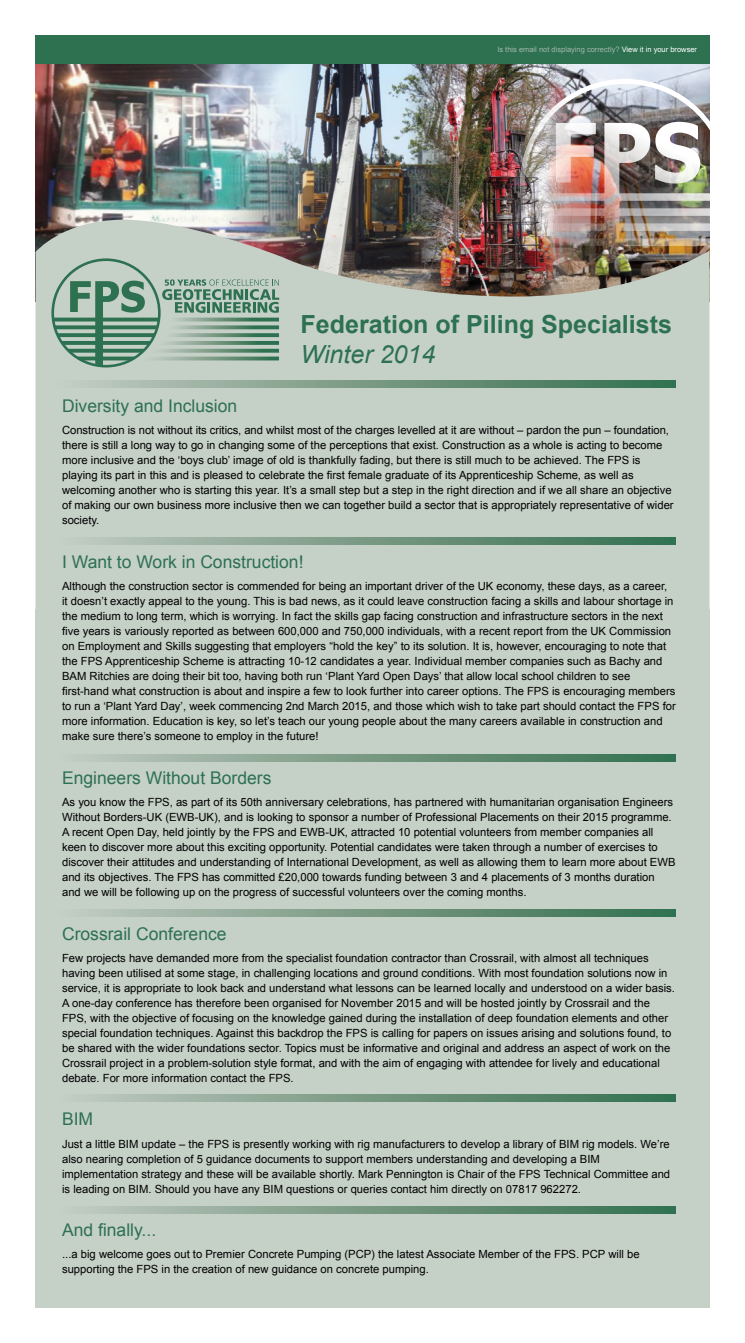
<style>
.page{position:relative;width:745px;height:1343px;background:#fff}
.page>*{position:absolute;margin:0;border:0;box-sizing:border-box;transform-origin:0 0}
.t1{font:700 25px "Arial";color:#2d7150}
.t2{font:italic 25px "Arial";color:#2d7150}
.t3{font:17.5px "Arial";color:#2d7150}
.t4{font:11.25px/15px "Arial";color:#000}
.t5{font:7.5px "Arial";color:#a3b6a8}
.s1{color:#fff}
</style>
<div class="page">
<img style="left:35px;top:64px;width:674px;height:156px">
<img style="left:519px;top:79px;width:191px;height:211px">
<img style="left:522px;top:122px;width:188px;height:166px">
<svg style="left:35px;top:220px;width:674px;height:389px;background:#bac2b8"></svg>
<div style="left:35px;top:35px;width:674px;height:29px;background:#2d7150"></div>
<svg style="left:51px;top:258px;width:228px;height:109px;background:#99b4a4"></svg>
<div style="left:35px;top:609px;width:674px;height:698px;background:#c5d0c7"></div>
<svg style="left:53px;top:380px;width:622px;height:7px;background:#7a9c86"></svg>
<svg style="left:53px;top:538px;width:622px;height:7px;background:#7a9c86"></svg>
<svg style="left:98px;top:754px;width:577px;height:7px;background:#759882"></svg>
<svg style="left:98px;top:910px;width:577px;height:7px;background:#759882"></svg>
<svg style="left:98px;top:1095px;width:577px;height:7px;background:#759882"></svg>
<svg style="left:98px;top:1206px;width:577px;height:7px;background:#759882"></svg>
<p class="t5" style="left:497px;top:44px;width:201px">Is this email not displaying correctly? <span class="s1">View it in your browser</span></p>
<h1 class="t1" style="left:300px;top:307px;width:372px">Federation of Piling Specialists</h1>
<h1 class="t2" style="left:300px;top:338px;width:136px">Winter 2014</h1>
<h2 class="t3" style="left:62px;top:394px;width:177px">Diversity and Inclusion</h2>
<p class="t4" style="left:62px;top:423px;width:612px">Construction is not without its critics, and whilst most of the charges levelled at it are without – pardon the pun – foundation, there is still a long way to go in changing some of the perceptions that exist. Construction as a whole is acting to become more inclusive and the ‘boys club’ image of old is thankfully fading, but there is still much to be achieved. The FPS is playing its part in this and is pleased to celebrate the first female graduate of its Apprenticeship Scheme, as well as welcoming another who is starting this year. It’s a small step but a step in the right direction and if we all share an objective of making our own business more inclusive then we can together build a sector that is appropriately representative of wider society.</p>
<h2 class="t3" style="left:62px;top:550px;width:243px">I Want to Work in Construction!</h2>
<p class="t4" style="left:62px;top:579px;width:615px">Although the construction sector is commended for being an important driver of the UK economy, these days, as a career,<br>it doesn’t exactly appeal to the young. This is bad news, as it could leave construction facing a skills and labour shortage in the medium to long term, which is worrying. In fact the skills gap facing construction and infrastructure sectors in the next five years is variously reported as between 600,000 and 750,000 individuals, with a recent report from the UK Commission on Employment and Skills suggesting that employers “hold the key” to its solution. It is, however, encouraging to note that the FPS Apprenticeship Scheme is attracting 10-12 candidates a year. Individual member companies such as Bachy and BAM Ritchies are doing their bit too, having both run ‘Plant Yard Open Days’ that allow local school children to see first-hand what construction is about and inspire a few to look further into career options. The FPS is encouraging members to run a ‘Plant Yard Day’, week commencing 2nd March 2015, and those which wish to take part should contact the FPS for more information. Education is key, so let’s teach our young people about the many careers available in construction and make sure there’s someone to employ in the future!</p>
<h2 class="t3" style="left:62px;top:766px;width:211px">Engineers Without Borders</h2>
<p class="t4" style="left:62px;top:795px;width:614px">As you know the FPS, as part of its 50th anniversary celebrations, has partnered with humanitarian organisation Engineers Without Borders-UK (EWB-UK), and is looking to sponsor a number of Professional Placements on their 2015 programme.<br>A recent Open Day, held jointly by the FPS and EWB-UK, attracted 10 potential volunteers from member companies all keen to discover more about this exciting opportunity. Potential candidates were taken through a number of exercises to discover their attitudes and understanding of International Development, as well as allowing them to learn more about EWB and its objectives. The FPS has committed £20,000 towards funding between 3 and 4 placements of 3 months duration and we will be following up on the progress of successful volunteers over the coming months.</p>
<h2 class="t3" style="left:62px;top:922px;width:166px">Crossrail Conference</h2>
<p class="t4" style="left:62px;top:950px;width:614px">Few projects have demanded more from the specialist foundation contractor than Crossrail, with almost all techniques having been utilised at some stage, in challenging locations and ground conditions. With most foundation solutions now in service, it is appropriate to look back and understand what lessons can be learned locally and understood on a wider basis.<br>A one-day conference has therefore been organised for November 2015 and will be hosted jointly by Crossrail and the FPS, with the objective of focusing on the knowledge gained during the installation of deep foundation elements and other special foundation techniques. Against this backdrop the FPS is calling for papers on issues arising and solutions found, to be shared with the wider foundations sector. Topics must be informative and original and address an aspect of work on the Crossrail project in a problem-solution style format, and with the aim of engaging with attendee for lively and educational debate. For more information contact the FPS.</p>
<h2 class="t3" style="left:62px;top:1108px;width:33px">BIM</h2>
<p class="t4" style="left:62px;top:1136px;width:609px">Just a little BIM update – the FPS is presently working with rig manufacturers to develop a library of BIM rig models. We’re also nearing completion of 5 guidance documents to support members understanding and developing a BIM implementation strategy and these will be available shortly. Mark Pennington is Chair of the FPS Technical Committee and is leading on BIM. Should you have any BIM questions or queries contact him directly on 07817 962272.</p>
<h2 class="t3" style="left:62px;top:1219px;width:96px">And finally...</h2>
<p class="t4" style="left:62px;top:1247px;width:578px">...a big welcome goes out to Premier Concrete Pumping (PCP) the latest Associate Member of the FPS. PCP will be supporting the FPS in the creation of new guidance on concrete pumping.</p>
</div>
